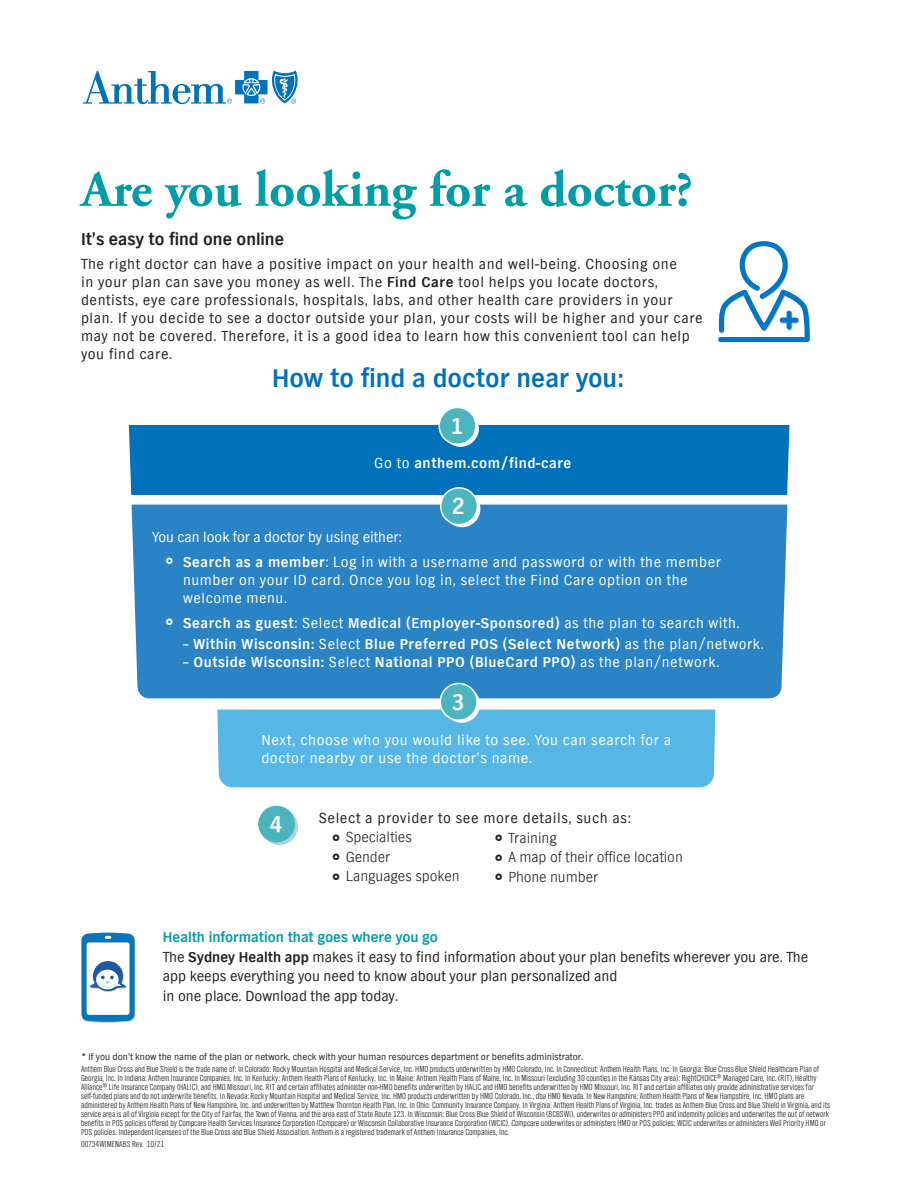
<style>
.page{position:relative;width:918px;height:1188px;background:#fff}
.page>*{position:absolute;margin:0;border:0;box-sizing:border-box;transform-origin:0 0}
.t1{font:700 51px "Adobe Garamond";color:#009ca7}
.t2{font:700 27px "TV Nord EF";color:#0072bc}
.t3{font:700 24px "TV Nord EF";color:#fff}
.t4{font:700 18px "TV Nord EF";color:#231f20}
.t5{font:15px/18px "TV Nord EF";letter-spacing:.04em;color:#231f20}
.List_Paragraph{font:700 15px "TV Nord EF";letter-spacing:.04em;color:#fff}
.List_Paragraph-2{font:15px/18px "TV Nord EF";letter-spacing:.04em;color:#fff}
.t6{font:15px/19.5px "TV Nord EF";color:#231f20}
.t7{font:300 15px "TV Nord EF";color:#231f20}
.t8{font:700 15px "TV Nord EF";color:#009ca7}
.List_Paragraph-3{font:15px "TV Nord EF";color:#fff}
.t9{font:9.75px "TV Nord EF";color:#231f20}
.Tags_Source{font:9px/9px "TV Nord EFOP Light Con";color:#231f20}
.s1{font-weight:700}
.s2{font-weight:400}
</style>
<div class="page">
<div style="left:132px;top:505px;width:655px;height:193px;background:#2a83c5"></div>
<div style="left:217px;top:710px;width:498px;height:77px;background:#56b7e7"></div>
<div style="left:129px;top:425px;width:660px;height:70px;background:#0072bc"></div>
<svg style="left:718px;top:241px;width:92px;height:101px"></svg>
<svg style="left:442px;top:410px;width:37px;height:37px"></svg>
<div style="left:439px;top:407px;width:37px;height:37px;background:#4ab5bf;border-radius:50%"></div>
<div style="left:438px;top:407px;width:39px;height:38px;border:2px solid #fff;border-radius:50%"></div>
<div style="left:444px;top:491px;width:36px;height:36px;background:#fff;border-radius:50%"></div>
<div style="left:441px;top:488px;width:36px;height:37px;background:#4ab5bf;border-radius:50%"></div>
<div style="left:440px;top:487px;width:38px;height:38px;border:2px solid #fff;border-radius:50%"></div>
<svg style="left:443px;top:686px;width:37px;height:37px"></svg>
<div style="left:440px;top:683px;width:37px;height:37px;background:#4ab5bf;border-radius:50%"></div>
<div style="left:440px;top:683px;width:38px;height:38px;border:2px solid #fff;border-radius:50%"></div>
<svg style="left:261px;top:808px;width:37px;height:37px"></svg>
<div style="left:258px;top:806px;width:37px;height:36px;background:#4ab5bf;border-radius:50%"></div>
<svg style="left:81px;top:933px;width:54px;height:89px"></svg>
<svg style="left:83px;top:71px;width:215px;height:33px"></svg>
<svg style="left:166px;top:557px;width:7px;height:7px"></svg>
<svg style="left:166px;top:618px;width:7px;height:7px"></svg>
<p class="t1" style="left:81px;top:162px;width:613px">Are you looking for a doctor?</p>
<p class="t4" style="left:81px;top:229px;width:205px">It’s easy to find one online</p>
<p class="t5" style="left:81px;top:256px;width:623px">The right doctor can have a positive impact on your health and well-being. Choosing one<br>in your plan can save you money as well. The <span class="s1">Find Care</span> tool helps you locate doctors, dentists, eye care professionals, hospitals, labs, and other health care providers in your plan. If you decide to see a doctor outside your plan, your costs will be higher and your care may not be covered. Therefore, it is a good idea to learn how this convenient tool can help you find care.</p>
<p class="t2" style="left:272px;top:363px;width:353px">How to find a doctor near you:</p>
<p class="t3" style="left:450px;top:412px;width:15px">1</p>
<p class="List_Paragraph" style="left:374px;top:455px;width:199px"><span class="s2">Go to</span> anthem.com/find-care</p>
<p class="t3" style="left:452px;top:493px;width:15px">2</p>
<p class="List_Paragraph-3" style="left:152px;top:529px;width:251px">You can look for a doctor by using either:</p>
<p class="List_Paragraph-2" style="left:183px;top:553px;width:539px"><span class="s1">Search as a member</span>: Log in with a username and password or with the member number on your ID card. Once you log in, select the Find Care option on the welcome menu.</p>
<p class="List_Paragraph" style="left:183px;top:614px;width:558px">Search as guest<span class="s2">: Select</span> Medical (Employer-Sponsored) <span class="s2">as the plan to search with.</span></p>
<p class="List_Paragraph" style="left:183px;top:635px;width:582px"><span class="s2">–</span> Within Wisconsin: <span class="s2">Select</span> Blue Preferred POS (Select Network) <span class="s2">as the plan/network.</span></p>
<p class="List_Paragraph" style="left:183px;top:653px;width:538px"><span class="s2">–</span> Outside Wisconsin: <span class="s2">Select</span> National PPO (BlueCard PPO) <span class="s2">as the plan/network.</span></p>
<p class="t3" style="left:451px;top:688px;width:15px">3</p>
<p class="List_Paragraph-2" style="left:261px;top:732px;width:411px">Next, choose who you would like to see. You can search for a doctor nearby or use the doctor’s name.</p>
<p class="t3" style="left:269px;top:810px;width:15px">4</p>
<p class="t5" style="left:319px;top:809px;width:313px">Select a provider to see more details, such as:</p>
<p class="t7" style="left:346px;top:829px;width:68px">Specialties</p>
<p class="t7" style="left:346px;top:849px;width:46px">Gender</p>
<p class="t7" style="left:346px;top:868px;width:115px">Languages spoken</p>
<p class="t7" style="left:508px;top:830px;width:50px">Training</p>
<p class="t7" style="left:508px;top:849px;width:176px">A map of their office location</p>
<p class="t7" style="left:508px;top:869px;width:91px">Phone number</p>
<p class="t8" style="left:163px;top:929px;width:277px">Health information that goes where you go</p>
<p class="t6" style="left:163px;top:948px;width:647px">The <span class="s1">Sydney Health app</span> makes it easy to find information about your plan benefits wherever you are. The app keeps everything you need to know about your plan personalized and<br>in one place. Download the app today.</p>
<p class="t9" style="left:81px;top:1052px;width:503px">* If you don’t know the name of the plan or network, check with your human resources department or benefits administrator.</p>
<p class="Tags_Source" style="left:81px;top:1065px;width:750px">Anthem Blue Cross and Blue Shield is the trade name of: In Colorado: Rocky Mountain Hospital and Medical Service, Inc. HMO products underwritten by HMO Colorado, Inc. In Connecticut: Anthem Health Plans, Inc. In Georgia: Blue Cross Blue Shield Healthcare Plan of Georgia, Inc. In Indiana: Anthem Insurance Companies, Inc. In Kentucky: Anthem Health Plans of Kentucky, Inc. In Maine: Anthem Health Plans of Maine, Inc. In Missouri (excluding 30 counties in the Kansas City area): RightCHOICE® Managed Care, Inc. (RIT), Healthy Alliance® Life Insurance Company (HALIC), and HMO Missouri, Inc. RIT and certain affiliates administer non-HMO benefits underwritten by HALIC and HMO benefits underwritten by HMO Missouri, Inc. RIT and certain affiliates only provide administrative services for self-funded plans and do not underwrite benefits. In Nevada: Rocky Mountain Hospital and Medical Service, Inc. HMO products underwritten by HMO Colorado, Inc., dba HMO Nevada. In New Hampshire: Anthem Health Plans of New Hampshire, Inc. HMO plans are administered by Anthem Health Plans of New Hampshire, Inc. and underwritten by Matthew Thornton Health Plan, Inc. In Ohio: Community Insurance Company. In Virginia: Anthem Health Plans of Virginia, Inc. trades as Anthem Blue Cross and Blue Shield in Virginia, and its service area is all of Virginia except for the City of Fairfax, the Town of Vienna, and the area east of State Route 123. In Wisconsin: Blue Cross Blue Shield of Wisconsin (BCBSWI), underwrites or administers PPO and indemnity policies and underwrites the out of network benefits in POS policies offered by Compcare Health Services Insurance Corporation (Compcare) or Wisconsin Collaborative Insurance Corporation (WCIC). Compcare underwrites or administers HMO or POS policies; WCIC underwrites or administers Well Priority HMO or POS policies. Independent licensees of the Blue Cross and Blue Shield Association. Anthem is a registered trademark of Anthem Insurance Companies, Inc.</p>
<p class="Tags_Source" style="left:81px;top:1140px;width:85px">00734WIMENABS Rev. 10/21</p>
</div>
